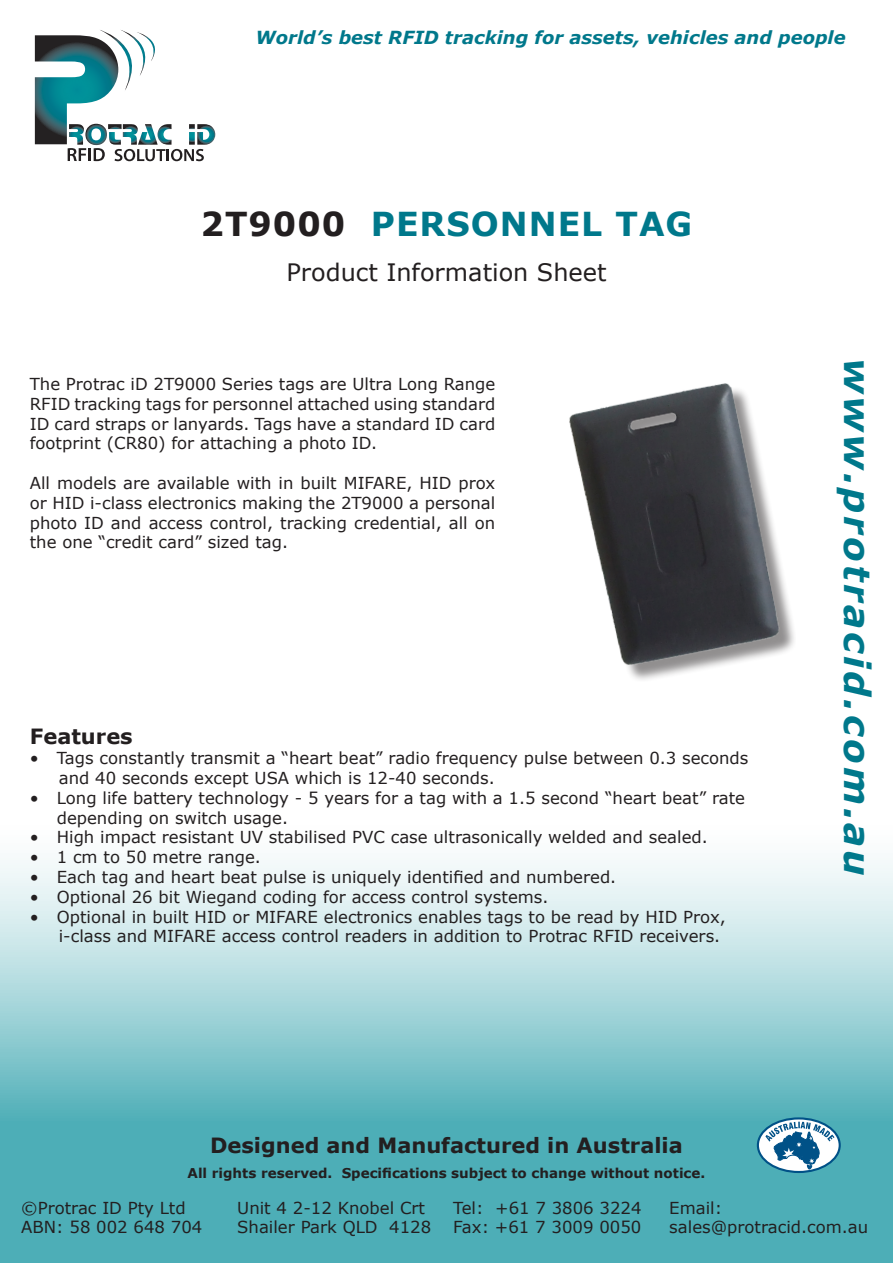
<style>
.page{position:relative;width:893px;height:1263px;background:#fff}
.page>*{position:absolute;margin:0;border:0;box-sizing:border-box;transform-origin:0 0}
.t1{font:italic 700 36px "Verdana";letter-spacing:.08em;color:#00788b}
.t2{font:700 33px "Verdana";letter-spacing:.03em;color:#00788b}
.t3{font:24px "Verdana";color:#231f20}
.t4{font:700 21px "Verdana";color:#231f20}
.t5{font:italic 700 18px "Verdana";color:#00788b}
.t6{font:16.5px/19.8px "Verdana";color:#231f20}
.t7{font:700 13.5px "Verdana";color:#231f20}
.s1{color:#231f20}
</style>
<div class="page">
<svg style="left:0;top:860px;width:893px;height:403px;background:#8ac9cf"></svg>
<svg style="left:35px;top:30px;width:180px;height:131px"></svg>
<svg style="left:758px;top:1118px;width:82px;height:54px"></svg>
<div style="left:757px;top:1117px;width:84px;height:56px;border:2px solid #005187;border-radius:50%"></div>
<svg style="left:765px;top:1122px;width:69px;height:48px"></svg>
<img style="left:569px;top:383px;width:225px;height:297px">
<p class="t5" style="left:256px;top:26px;width:592px">World’s best RFID tracking for assets, vehicles and people</p>
<h2 class="t2" style="left:201px;top:203px;width:493px"><span class="s1">2T9000</span> PERSONNEL TAG</h2>
<h3 class="t3" style="left:286px;top:257px;width:322px">Product Information Sheet</h3>
<p class="t6" style="left:30px;top:374px;width:467px;text-align:justify">The Protrac iD 2T9000 Series tags are Ultra Long Range RFID tracking tags for personnel attached using standard ID card straps or lanyards. Tags have a standard ID card footprint (CR80) for attaching a photo ID.</p>
<p class="t6" style="left:30px;top:473px;width:467px;text-align:justify">All models are available with in built MIFARE, HID prox or HID i-class electronics making the 2T9000 a personal photo ID and access control, tracking credential, all on the one “credit card” sized tag.</p>
<p class="t4" style="left:30px;top:723px;width:104px">Features</p>
<p class="t6" style="left:59px;top:748px;width:691px;text-indent:-29px">• Tags constantly transmit a “heart beat” radio frequency pulse between 0.3 seconds and 40 seconds except USA which is 12-40 seconds.</p>
<p class="t6" style="left:57px;top:787px;width:690px;text-indent:-27px">• Long life battery technology - 5 years for a tag with a 1.5 second “heart beat” rate depending on switch usage.</p>
<p class="t6" style="left:30px;top:827px;width:680px">• High impact resistant UV stabilised PVC case ultrasonically welded and sealed.</p>
<p class="t6" style="left:30px;top:847px;width:233px">• 1 cm to 50 metre range.</p>
<p class="t6" style="left:30px;top:866px;width:588px">• Each tag and heart beat pulse is uniquely identified and numbered.</p>
<p class="t6" style="left:30px;top:886px;width:520px">• Optional 26 bit Wiegand coding for access control systems.</p>
<p class="t6" style="left:59px;top:906px;width:668px;text-indent:-29px">• Optional in built HID or MIFARE electronics enables tags to be read by HID Prox, i-class and MIFARE access control readers in addition to Protrac RFID receivers.</p>
<p class="t4" style="left:210px;top:1131px;width:474px">Designed and Manufactured in Australia</p>
<p class="t7" style="left:188px;top:1164px;width:519px">All rights reserved. Specifications subject to change without notice.</p>
<h1 class="t1" style="left:880px;top:358px;width:519px;rotate:90deg">www.protracid.com.au</h1>
<p class="t6" style="left:21px;top:1197px;width:166px">©Protrac ID Pty Ltd</p>
<p class="t6" style="left:237px;top:1197px;width:189px">Unit 4 2-12 Knobel Crt</p>
<p class="t6" style="left:453px;top:1197px;width:190px">Tel: +61 7 3806 3224</p>
<p class="t6" style="left:669px;top:1197px;width:54px">Email:</p>
<p class="t6" style="left:21px;top:1217px;width:183px">ABN: 58 002 648 704</p>
<p class="t6" style="left:237px;top:1217px;width:195px">Shailer Park QLD 4128</p>
<p class="t6" style="left:453px;top:1217px;width:190px">Fax: +61 7 3009 0050</p>
<p class="t6" style="left:669px;top:1217px;width:200px">sales@protracid.com.au</p>
</div>
